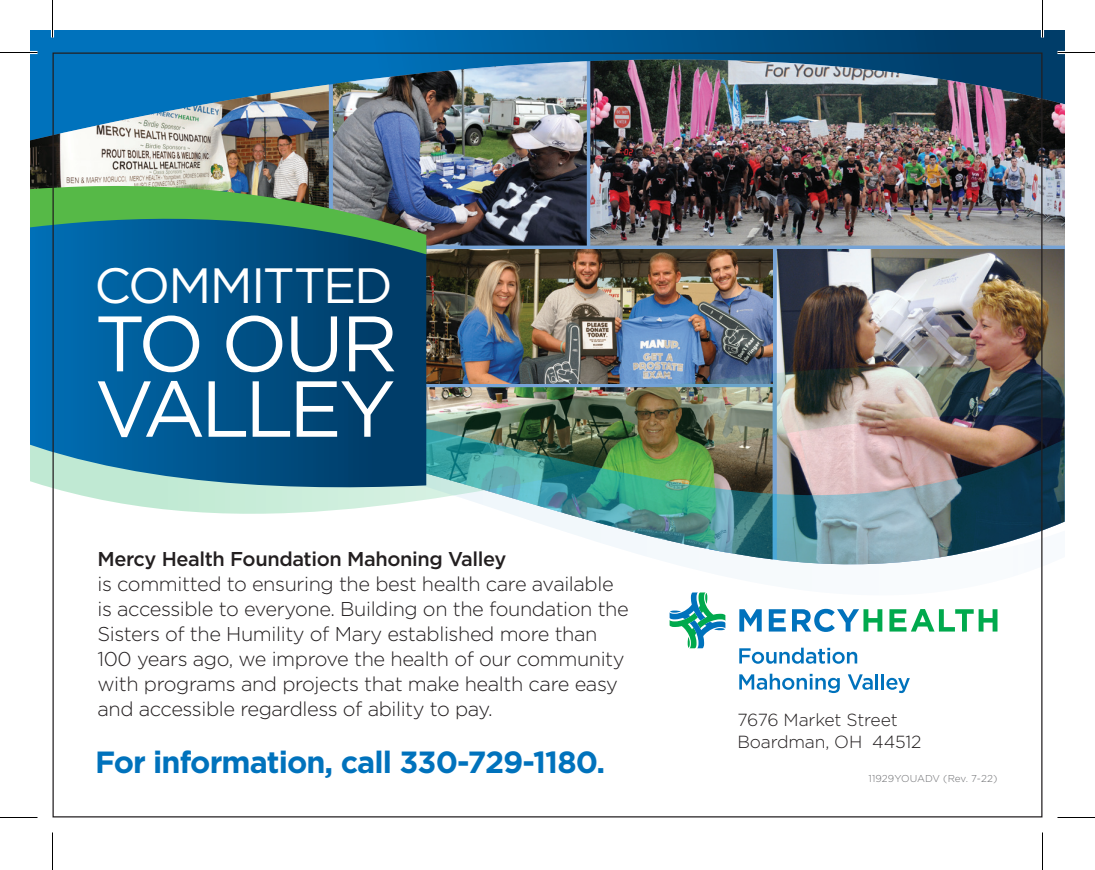
<style>
.page{position:relative;width:1095px;height:870px;background:#fff}
.page>*{position:absolute;margin:0;border:0;box-sizing:border-box;transform-origin:0 0}
.t1{font:79.25px "Gotham";letter-spacing:-.065em;color:#fff}
.t2{font:78.5px "Gotham";color:#fff}
.t3{font:49.5px "Gotham";letter-spacing:-.045em;color:#fff}
.t4{font:700 30.75px "Gotham";letter-spacing:-.03em;color:#0072bc}
.t5{font:300 20px/25px "Gotham";letter-spacing:-.02em;color:#231f20}
.t6{font:500 20px "Gotham";letter-spacing:-.02em;color:#231f20}
.t7{font:300 17.5px/22.5px "Gotham";letter-spacing:-.01em;color:#231f20}
.t8{font:300 10px "Gotham";letter-spacing:.01em;color:#6c6d70}
</style>
<div class="page">
<svg style="left:30px;top:30px;width:1035px;height:291px;background:#0964a2"></svg>
<img style="left:30px;top:85px;width:299px;height:98px">
<img style="left:426px;top:249px;width:347px;height:72px">
<img style="left:590px;top:59px;width:475px;height:187px">
<img style="left:333px;top:61px;width:254px;height:185px">
<img style="left:777px;top:249px;width:288px;height:72px">
<img style="left:60px;top:321px;width:1005px;height:277px">
<svg style="left:30px;top:254px;width:396px;height:236px;background:#0a5a8c"></svg>
<svg style="left:30px;top:183px;width:396px;height:71px;background:#3b846e"></svg>
<svg style="left:670px;top:592px;width:55px;height:56px"></svg>
<svg style="left:739px;top:609px;width:23px;height:23px"></svg>
<svg style="left:769px;top:609px;width:17px;height:23px"></svg>
<svg style="left:792px;top:609px;width:90px;height:23px"></svg>
<svg style="left:889px;top:609px;width:108px;height:23px"></svg>
<svg style="left:739px;top:648px;width:118px;height:16px"></svg>
<svg style="left:739px;top:674px;width:101px;height:19px"></svg>
<svg style="left:848px;top:674px;width:30px;height:16px"></svg>
<hr style="left:881px;top:674px;width:3px;height:16px;background:#0072bc">
<svg style="left:886px;top:678px;width:24px;height:15px"></svg>
<hr style="left:0;top:51px;width:38px;height:3px;background:#fff">
<hr style="left:1058px;top:51px;width:37px;height:3px;background:#fff">
<hr style="left:51px;top:0;width:3px;height:38px;background:#fff">
<hr style="left:1041px;top:0;width:3px;height:38px;background:#fff">
<hr style="left:0;top:52px;width:38px;height:1px;background:#000">
<hr style="left:1058px;top:52px;width:37px;height:1px;background:#000">
<hr style="left:0;top:817px;width:38px;height:1px;background:#000">
<hr style="left:1058px;top:817px;width:37px;height:1px;background:#000">
<hr style="left:52px;top:0;width:1px;height:38px;background:#000">
<hr style="left:52px;top:832px;width:1px;height:38px;background:#000">
<hr style="left:1042px;top:0;width:1px;height:38px;background:#000">
<hr style="left:1042px;top:832px;width:1px;height:38px;background:#000">
<h3 class="t3" style="left:95px;top:254px;width:300px">COMMITTED</h3>
<h2 class="t2" style="left:95px;top:293px;width:305px">TO OUR</h2>
<h1 class="t1" style="left:95px;top:358px;width:303px">VALLEY</h1>
<p class="t6" style="left:98px;top:546px;width:410px">Mercy Health Foundation Mahoning Valley</p>
<p class="t5" style="left:98px;top:571px;width:533px">is committed to ensuring the best health care available is accessible to everyone. Building on the foundation the Sisters of the Humility of Mary established more than 100 years ago, we improve the health of our community with programs and projects that make health care easy and accessible regardless of ability to pay.</p>
<h3 class="t4" style="left:95px;top:741px;width:512px">For information, call 330-729-1180.</h3>
<p class="t7" style="left:737px;top:708px;width:186px">7676 Market Street<br>Boardman, OH 44512</p>
<p class="t8" style="left:869px;top:772px;width:130px">11929YOUADV (Rev. 7-22)</p>
</div>
